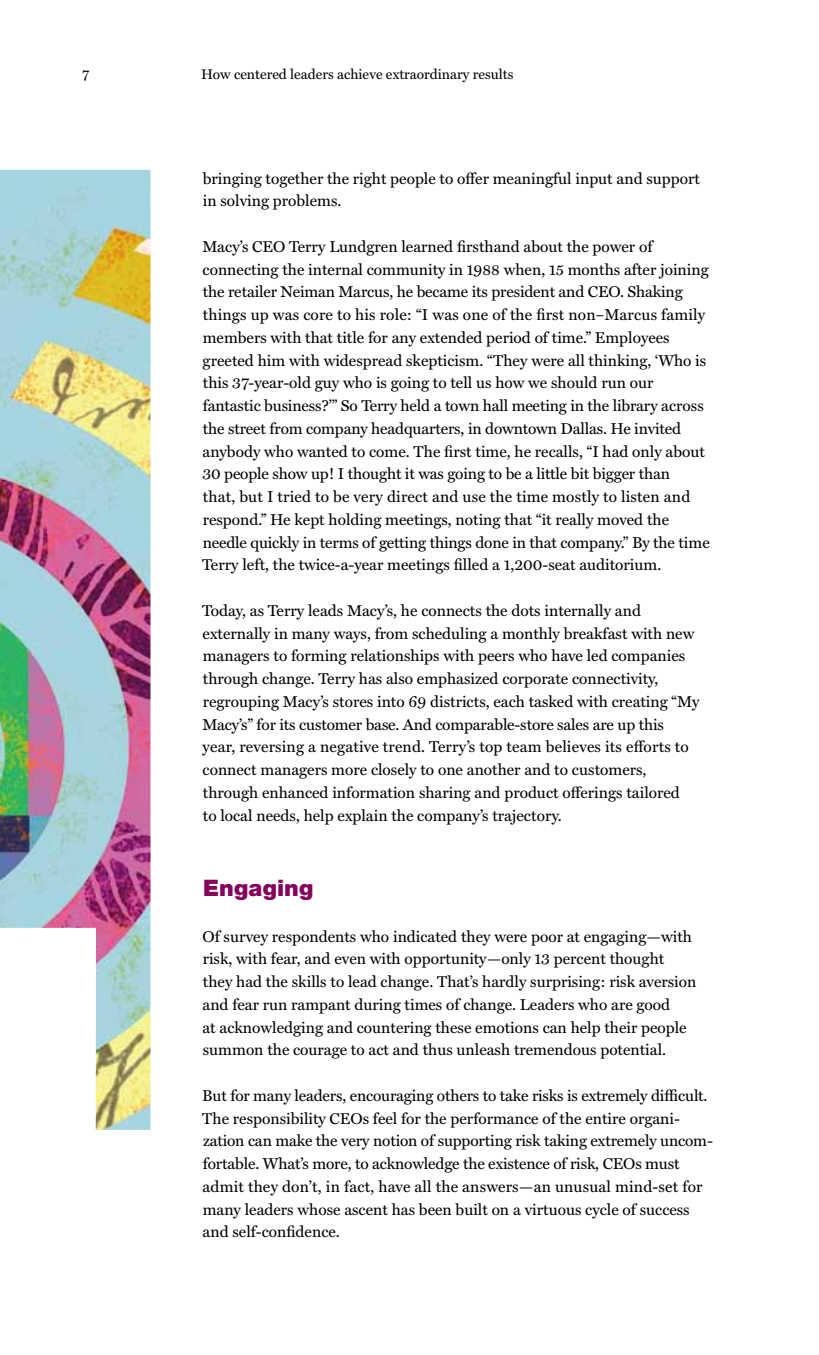
<style>
.page{position:relative;width:819px;height:1355px;background:#fff}
.page>*{position:absolute;margin:0;border:0;box-sizing:border-box;transform-origin:0 0}
.t1{font:900 22.75px "Helvetica Neue LT Std";letter-spacing:.005em;color:#86035c}
.t2{font:15.75px/22.8px "Miller Text";color:#000}
.t3{font:14px "Miller Text";color:#000}
</style>
<div class="page">
<img style="left:0;top:170px;width:150px;height:960px">
<p class="t3" style="left:82px;top:66px;width:9px">7</p>
<p class="t3" style="left:201px;top:66px;width:314px">How centered leaders achieve extraordinary results</p>
<p class="t2" style="left:203px;top:167px;width:499px">bringing together the right people to offer meaningful input and support in solving problems.</p>
<p class="t2" style="left:202px;top:235px;width:509px">Macy’s CEO Terry Lundgren learned firsthand about the power of connecting the internal community in 1988 when, 15 months after joining the retailer Neiman Marcus, he became its president and CEO. Shaking things up was core to his role: “I was one of the first non–Marcus family members with that title for any extended period of time.” Employees greeted him with widespread skepticism. “They were all thinking, ‘Who is this 37-year-old guy who is going to tell us how we should run our fantastic business?’” So Terry held a town hall meeting in the library across the street from company headquarters, in downtown Dallas. He invited anybody who wanted to come. The first time, he recalls, “I had only about 30 people show up! I thought it was going to be a little bit bigger than<br>that, but I tried to be very direct and use the time mostly to listen and respond.” He kept holding meetings, noting that “it really moved the needle quickly in terms of getting things done in that company.” By the time Terry left, the twice-a-year meetings filled a 1,200-seat auditorium.</p>
<p class="t2" style="left:202px;top:599px;width:499px">Today, as Terry leads Macy’s, he connects the dots internally and externally in many ways, from scheduling a monthly breakfast with new managers to forming relationships with peers who have led companies through change. Terry has also emphasized corporate connectivity, regrouping Macy’s stores into 69 districts, each tasked with creating “My Macy’s” for its customer base. And comparable-store sales are up this year, reversing a negative trend. Terry’s top team believes its efforts to connect managers more closely to one another and to customers, through enhanced information sharing and product offerings tailored<br>to local needs, help explain the company’s trajectory.</p>
<h1 class="t1" style="left:203px;top:874px;width:112px">Engaging</h1>
<p class="t2" style="left:203px;top:924px;width:495px">Of survey respondents who indicated they were poor at engaging—with risk, with fear, and even with opportunity—only 13 percent thought they had the skills to lead change. That’s hardly surprising: risk aversion and fear run rampant during times of change. Leaders who are good<br>at acknowledging and countering these emotions can help their people summon the courage to act and thus unleash tremendous potential.</p>
<p class="t2" style="left:202px;top:1084px;width:512px">But for many leaders, encouraging others to take risks is extremely difficult.<br>The responsibility CEOs feel for the performance of the entire organi&shy;zation can make the very notion of supporting risk taking extremely uncom&shy;fortable. What’s more, to acknowledge the existence of risk, CEOs must admit they don’t, in fact, have all the answers—an unusual mind-set for many leaders whose ascent has been built on a virtuous cycle of success and self-confidence.</p>
</div>
